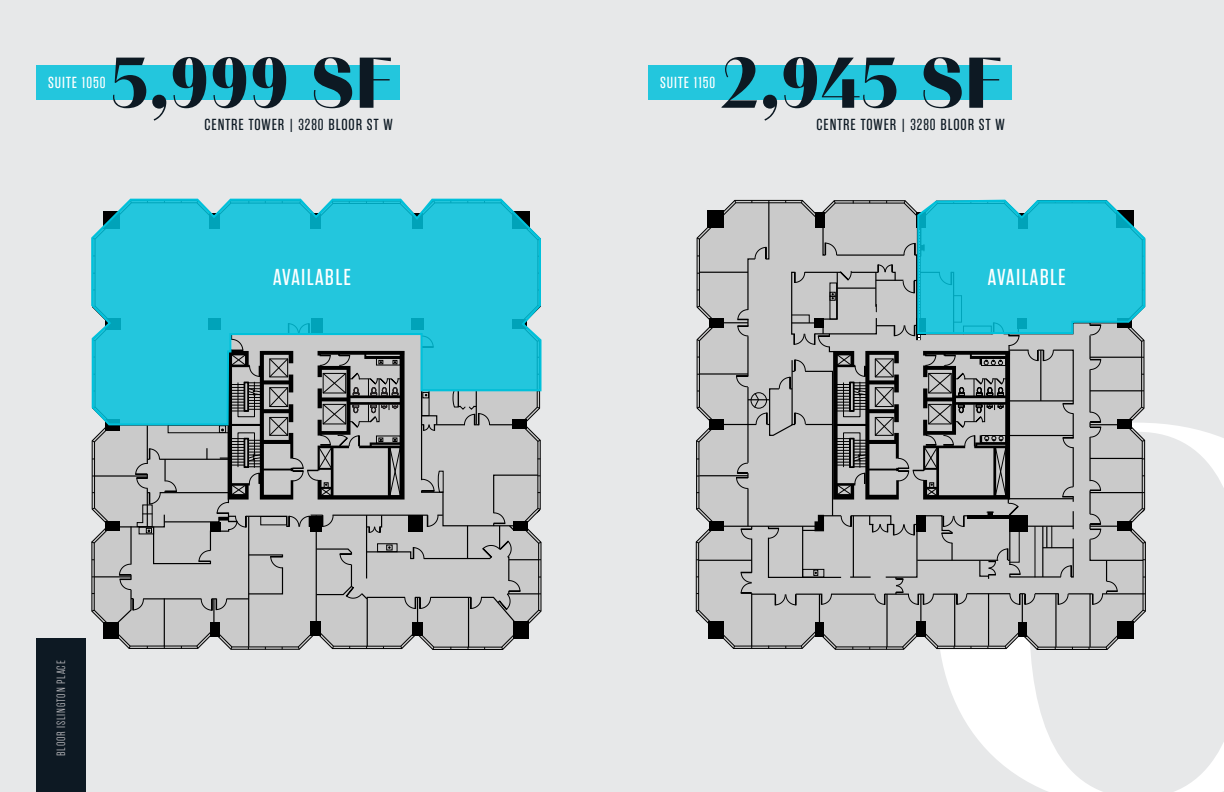
<style>
.page{position:relative;width:1224px;height:792px;background:#e7e8e9}
.page>*{position:absolute;margin:0;border:0;box-sizing:border-box;transform-origin:0 0}
.t1{font:900 71.8px "PF Marlet Display";letter-spacing:.02em;color:#0d1923}
.t2{font:23px "Rama Gothic E";letter-spacing:.06em;color:#fff}
.t3{font:16px "Rama Gothic E";letter-spacing:.06em;color:#0d1923}
.t4{font:16px "Rama Gothic E";letter-spacing:.06em;color:#fff}
.t5{font:300 12px "Rama Gothic E";letter-spacing:.07em;color:#b9b9bd}
</style>
<div class="page">
<div style="left:36px;top:638px;width:49px;height:154px;background:#0d1923"></div>
<div style="left:648px;top:65px;width:364px;height:34px;background:#23c6dd"></div>
<div style="left:36px;top:65px;width:364px;height:34px;background:#23c6dd"></div>
<svg style="left:940px;top:423px;width:284px;height:369px"></svg>
<svg style="left:91px;top:609px;width:4px;height:3px"></svg>
<svg style="left:91px;top:541px;width:4px;height:3px"></svg>
<svg style="left:91px;top:507px;width:5px;height:3px"></svg>
<svg style="left:91px;top:440px;width:5px;height:3px"></svg>
<hr style="left:94px;top:576px;width:37px;height:1px;background:#000">
<hr style="left:95px;top:475px;width:52px;height:2px;background:#000">
<div style="left:105px;top:419px;width:15px;height:12px;background:#000"></div>
<div style="left:105px;top:522px;width:14px;height:9px;background:#000"></div>
<div style="left:103px;top:622px;width:16px;height:17px;background:#000"></div>
<svg style="left:109px;top:426px;width:433px;height:224px;background:#b4b4b4"></svg>
<svg style="left:695px;top:210px;width:451px;height:440px;background:#bebebf"></svg>
<svg style="left:1105px;top:646px;width:3px;height:5px"></svg>
<svg style="left:1036px;top:646px;width:3px;height:5px"></svg>
<svg style="left:1004px;top:645px;width:3px;height:5px"></svg>
<svg style="left:936px;top:645px;width:3px;height:5px"></svg>
<svg style="left:902px;top:646px;width:3px;height:4px"></svg>
<svg style="left:834px;top:646px;width:3px;height:4px"></svg>
<svg style="left:800px;top:645px;width:3px;height:4px"></svg>
<svg style="left:733px;top:645px;width:3px;height:4px"></svg>
<svg style="left:695px;top:609px;width:5px;height:3px"></svg>
<svg style="left:695px;top:541px;width:5px;height:3px"></svg>
<svg style="left:696px;top:507px;width:4px;height:3px"></svg>
<svg style="left:696px;top:440px;width:4px;height:3px"></svg>
<svg style="left:696px;top:406px;width:4px;height:3px"></svg>
<svg style="left:696px;top:339px;width:4px;height:3px"></svg>
<svg style="left:696px;top:305px;width:5px;height:3px"></svg>
<svg style="left:696px;top:237px;width:4px;height:3px"></svg>
<hr style="left:751px;top:593px;width:1px;height:53px;background:#000">
<hr style="left:886px;top:594px;width:2px;height:53px;background:#000">
<hr style="left:954px;top:594px;width:1px;height:52px;background:#000">
<hr style="left:988px;top:594px;width:1px;height:52px;background:#000">
<hr style="left:1055px;top:594px;width:2px;height:53px;background:#000">
<hr style="left:1089px;top:594px;width:2px;height:53px;background:#000">
<hr style="left:699px;top:560px;width:53px;height:1px;background:#000">
<hr style="left:699px;top:475px;width:49px;height:1px;background:#000">
<hr style="left:699px;top:373px;width:49px;height:2px;background:#000">
<hr style="left:699px;top:272px;width:49px;height:1px;background:#000">
<div style="left:708px;top:210px;width:16px;height:18px;background:#000"></div>
<div style="left:709px;top:318px;width:15px;height:10px;background:#000"></div>
<div style="left:710px;top:419px;width:14px;height:11px;background:#000"></div>
<div style="left:710px;top:521px;width:14px;height:10px;background:#000"></div>
<div style="left:708px;top:622px;width:15px;height:17px;background:#000"></div>
<div style="left:815px;top:622px;width:8px;height:15px;background:#000"></div>
<div style="left:916px;top:622px;width:9px;height:15px;background:#000"></div>
<div style="left:1018px;top:622px;width:8px;height:14px;background:#000"></div>
<div style="left:1117px;top:622px;width:17px;height:17px;background:#000"></div>
<svg style="left:723px;top:199px;width:423px;height:424px;background:#9ab4b8"></svg>
<svg style="left:91px;top:198px;width:451px;height:228px;background:#3fbccd"></svg>
<h1 class="t1" style="left:111px;top:36px;width:282px">5,999 SF</h1>
<h1 class="t1" style="left:723px;top:36px;width:279px">2,945 SF</h1>
<p class="t3" style="left:205px;top:116px;width:190px">CENTRE TOWER | 3280 BLOOR ST W</p>
<p class="t3" style="left:817px;top:116px;width:190px">CENTRE TOWER | 3280 BLOOR ST W</p>
<p class="t4" style="left:48px;top:74px;width:59px">SUITE 1050</p>
<p class="t4" style="left:660px;top:74px;width:57px">SUITE 1150</p>
<p class="t5" style="left:55px;top:756px;width:97px;rotate:-90deg">BLOOR ISLINGTON PLACE</p>
<h2 class="t2" style="left:273px;top:265px;width:79px">AVAILABLE</h2>
<h2 class="t2" style="left:988px;top:265px;width:79px">AVAILABLE</h2>
</div>
